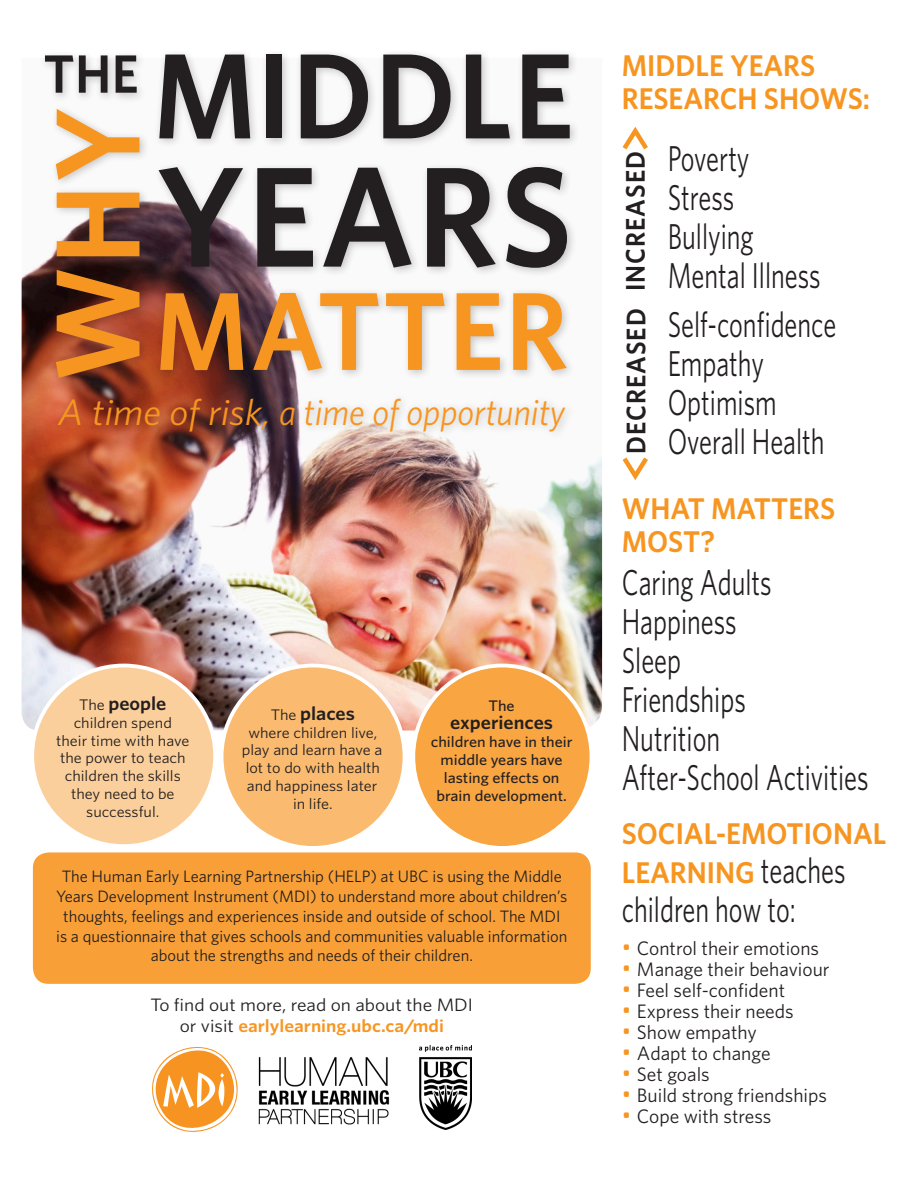
<style>
.page{position:relative;width:918px;height:1188px;background:#fff}
.page>*{position:absolute;margin:0;border:0;box-sizing:border-box;transform-origin:0 0}
.Graphic_Title{font:600 142.65px "Whitney";letter-spacing:.02em;color:#231f20;scale:.95 1}
.Graphic_Title-2{font:600 121.5px "Whitney";letter-spacing:.01em;color:#231f20;scale:.95 1}
.Graphic_Title-3{font:600 120px "Whitney";color:#f79521;scale:.95 1}
.Graphic_Title-4{font:600 111px "Whitney";letter-spacing:.02em;color:#f79521;scale:.95 1}
.Graphic_Title-5{font:600 54px "Whitney";color:#231f20;scale:.95 1}
.Graphic_Sub-title_2{font:italic 36.75px "Whitney";color:#f79521;scale:1.08 1}
.Body_Left{font:36px/39px "Whitney";color:#231f20;scale:.73 1}
.Graphic_Sub-title_2-2{font:36px "Whitney";color:#231f20;scale:.73 1}
.Body_Left-2{font:600 30px/33px "Whitney";color:#f79521;scale:.95 1}
.Graphic_Sub-title_2-3{font:600 30px/39px "Whitney";color:#f79521;scale:.95 1}
.Body_Left-3{font:600 27px "Whitney";letter-spacing:.04em;color:#231f20;scale:.94 1}
.t1{font:19.5px "Whitney";color:#231f20}
.Body{font:600 19.2px "Whitney";color:#231f20;scale:1.06 1}
.Graphic_Sub-title_2-4{font:18px/21px "Whitney";color:#231f20;text-align:center;scale:1.08 1}
.Graphic_Sub-title_2-5{font:16.5px/19.8px "Whitney";color:#231f20;text-align:center}
.Body-2{font:15.3px/17.9px "Whitney";color:#231f20;text-align:center;scale:1.06 1}
.Body-3{font:500 15.3px/18.1px "Whitney";color:#231f20;text-align:center;scale:1.06 1}
.s1{font-weight:400;font-size:15.3px}
.s2{font-weight:600;color:#f79521}
.s3{font-weight:400;font-size:36px;color:#231f20}
.s4{font-size:22.5px;color:#f79521}
</style>
<div class="page">
<img style="left:22px;top:200px;width:580px;height:530px">
<div style="left:154px;top:49px;width:426px;height:100px;background:#231f20;opacity:.25"></div>
<div style="left:154px;top:161px;width:424px;height:117px;background:#231f20;opacity:.25"></div>
<div style="left:39px;top:50px;width:108px;height:53px;background:#231f20;opacity:.25"></div>
<div style="left:50px;top:104px;width:100px;height:283px;background:#231f20;opacity:.25"></div>
<div style="left:155px;top:287px;width:421px;height:94px;background:#231f20;opacity:.25"></div>
<div style="left:53px;top:393px;width:522px;height:48px;background:#231f20;opacity:.25"></div>
<svg style="left:622px;top:126px;width:26px;height:24px"></svg>
<svg style="left:622px;top:457px;width:26px;height:23px"></svg>
<div style="left:31px;top:850px;width:562px;height:136px;background:#f8a037;border-radius:18px"></div>
<div style="left:28px;top:848px;width:567px;height:140px;border:4px solid #fff;border-radius:18px"></div>
<svg style="left:152px;top:1047px;width:86px;height:85px"></svg>
<img style="left:419px;top:1046px;width:53px;height:83px">
<img style="left:258px;top:1057px;width:132px;height:68px">
<div style="left:32px;top:666px;width:183px;height:180px;background:#fbcf9b;border-radius:50%"></div>
<div style="left:30px;top:664px;width:187px;height:184px;border:4px solid #fff;border-radius:50%"></div>
<div style="left:413px;top:666px;width:178px;height:182px;background:#f8a542;border-radius:50%"></div>
<div style="left:411px;top:664px;width:182px;height:186px;border:4px solid #fff;border-radius:50%"></div>
<div style="left:222px;top:666px;width:183px;height:182px;background:#faba6f;border-radius:50%"></div>
<div style="left:220px;top:664px;width:186px;height:186px;border:4px solid #fff;border-radius:50%"></div>
<p class="Graphic_Title-2" style="left:153px;top:15px;width:444px">MIDDLE</p>
<p class="Graphic_Title" style="left:156px;top:122px;width:440px">YEARS</p>
<p class="Graphic_Title-5" style="left:44px;top:38px;width:101px">THE</p>
<p class="Graphic_Title-3" style="left:18px;top:381px;width:290px;rotate:-90deg">WHY</p>
<p class="Graphic_Title-4" style="left:155px;top:257px;width:437px">MATTER</p>
<p class="Graphic_Sub-title_2" style="left:58px;top:388px;width:471px">A time of risk, a time of opportunity</p>
<p class="Body" style="left:79px;top:690px;width:84px"><span class="s1">The</span> people</p>
<p class="Body-2" style="left:56px;top:713px;width:127px">children spend<br>their time with have the power to teach children the skills they need to be successful.</p>
<p class="Body" style="left:271px;top:700px;width:81px"><span class="s1">The</span> places</p>
<p class="Body-2" style="left:242px;top:723px;width:134px">where children live, play and learn have a lot to do with health and happiness later in life.</p>
<p class="Body-3" style="left:489px;top:696px;width:26px">The</p>
<p class="Body" style="left:450px;top:709px;width:99px">experiences</p>
<p class="Body-3" style="left:431px;top:732px;width:135px">children have in their middle years have lasting effects on brain development.</p>
<p class="Graphic_Sub-title_2-5" style="left:56px;top:866px;width:513px">The Human Early Learning Partnership (HELP) at UBC is using the Middle Years Development Instrument (MDI) to understand more about children’s thoughts, feelings and experiences inside and outside of school. The MDI is a questionnaire that gives schools and communities valuable information about the strengths and needs of their children.</p>
<p class="Graphic_Sub-title_2-4" style="left:151px;top:994px;width:300px">To find out more, read on about the MDI or visit <span class="s2">earlylearning.ubc.ca/mdi</span></p>
<p class="Body_Left-2" style="left:622px;top:49px;width:263px">MIDDLE YEARS<br>RESEARCH SHOWS:</p>
<p class="Body_Left-3" style="left:618px;top:291px;width:150px;rotate:-90deg">INCREASED</p>
<p class="Body_Left-3" style="left:618px;top:454px;width:156px;rotate:-90deg">DECREASED</p>
<p class="Body_Left" style="left:668px;top:138px;width:119px">Poverty<br>Stress<br>Bullying</p>
<p class="Body_Left" style="left:668px;top:255px;width:211px">Mental Illness</p>
<p class="Body_Left" style="left:668px;top:304px;width:232px">Self-confidence<br>Empathy<br>Optimism<br>Overall Health</p>
<p class="Body_Left-2" style="left:622px;top:491px;width:226px">WHAT MATTERS<br>MOST?</p>
<p class="Body_Left" style="left:622px;top:562px;width:340px">Caring Adults<br>Happiness<br>Sleep<br>Friendships<br>Nutrition<br>After-School Activities</p>
<p class="Graphic_Sub-title_2-3" style="left:622px;top:814px;width:280px">SOCIAL-EMOTIONAL<br>LEARNING <span class="s3">teaches</span></p>
<p class="Graphic_Sub-title_2-2" style="left:622px;top:886px;width:240px">children how to:</p>
<p class="t1" style="left:622px;top:935px;width:199px"><span class="s4">•</span> Control their emotions</p>
<p class="t1" style="left:622px;top:956px;width:209px"><span class="s4">•</span> Manage their behaviour</p>
<p class="t1" style="left:622px;top:977px;width:165px"><span class="s4">•</span> Feel self-confident</p>
<p class="t1" style="left:622px;top:998px;width:173px"><span class="s4">•</span> Express their needs</p>
<p class="t1" style="left:622px;top:1019px;width:137px"><span class="s4">•</span> Show empathy</p>
<p class="t1" style="left:622px;top:1040px;width:150px"><span class="s4">•</span> Adapt to change</p>
<p class="t1" style="left:622px;top:1061px;width:90px"><span class="s4">•</span> Set goals</p>
<p class="t1" style="left:622px;top:1082px;width:207px"><span class="s4">•</span> Build strong friendships</p>
<p class="t1" style="left:622px;top:1103px;width:151px"><span class="s4">•</span> Cope with stress</p>
</div>
